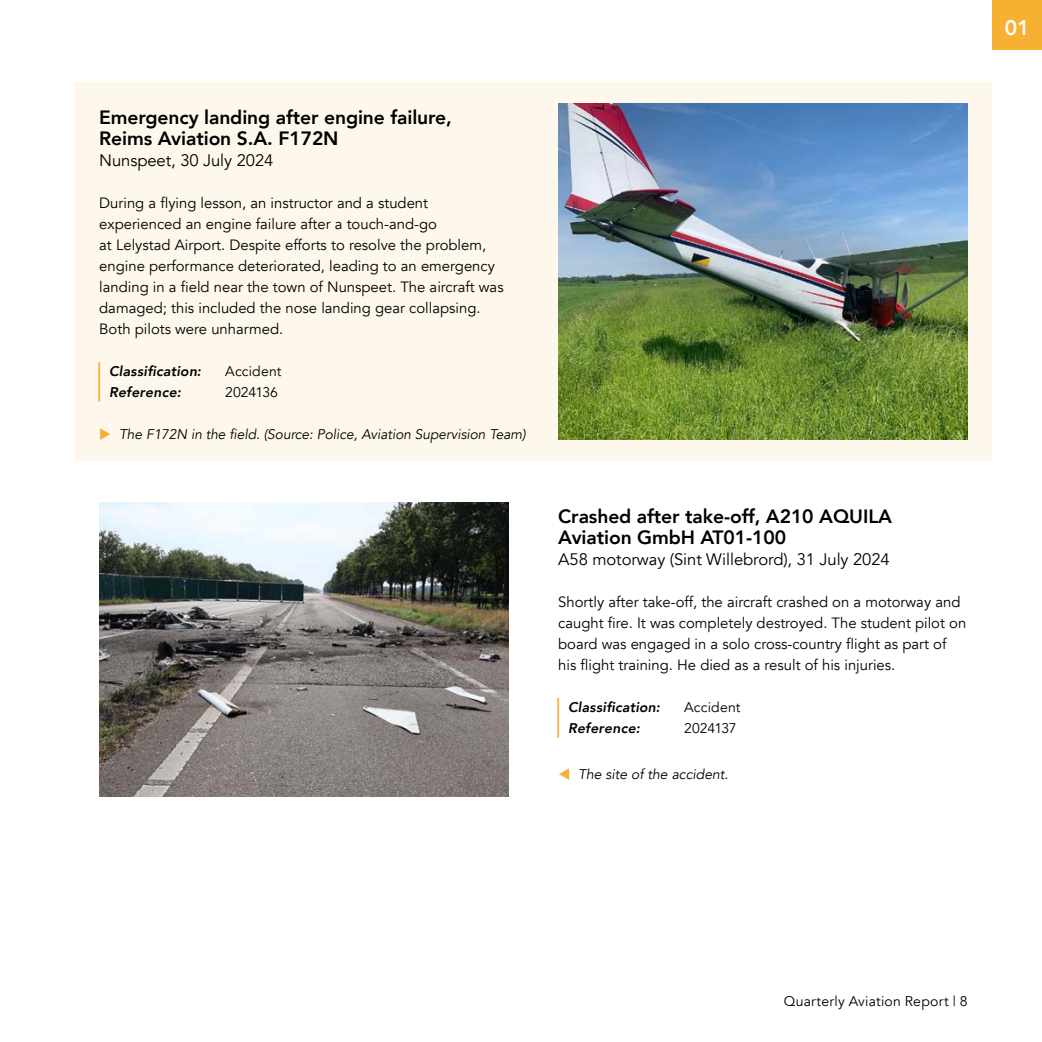
<style>
.page{position:relative;width:1042px;height:1042px;background:#fff}
.page>*{position:absolute;margin:0;border:0;box-sizing:border-box;transform-origin:0 0}
.t1{font:800 21px "Avenir";color:#fff}
.H3_-_Artikelkop{font:800 19.25px/21px "Avenir";letter-spacing:-.005em;color:#000}
.H3_-_Artikelkop_onderkop{font:16.62px "Avenir";letter-spacing:-.005em;color:#000}
.P_-_plattetekst{font:14.88px/21px "Avenir";color:#000}
.t2{font:italic 14px "Avenir";color:#000}
.P_-_classifcatie_incident{font:italic 800 14px "Avenir";letter-spacing:.015em;color:#000}
.P_-_classifcatie_incident-2{font:14px "Avenir";letter-spacing:.01em;color:#000}
.P_-_classifcatie_incident-3{font:14px "Avenir";letter-spacing:-.02em;color:#000}
.P_-_classifcatie_incident-4{font:14px "Avenir";letter-spacing:-.01em;color:#000}
</style>
<div class="page">
<img style="left:99px;top:502px;width:409px;height:294px">
<hr style="left:557px;top:698px;width:2px;height:40px;background:#f8b032">
<div style="left:74px;top:82px;width:918px;height:378px;background:#fef7eb"></div>
<hr style="left:98px;top:362px;width:2px;height:40px;background:#f8b032">
<img style="left:558px;top:103px;width:409px;height:336px">
<div style="left:992px;top:0;width:50px;height:50px;background:#f8b032"></div>
<p class="H3_-_Artikelkop" style="left:99px;top:107px;width:354px">Emergency landing after engine failure,<br>Reims Aviation S.A. F172N</p>
<p class="H3_-_Artikelkop_onderkop" style="left:99px;top:150px;width:176px">Nunspeet, 30 July 2024</p>
<p class="P_-_plattetekst" style="left:99px;top:193px;width:406px">During a flying lesson, an instructor and a student experienced an engine failure after a touch-and-go<br>at Lelystad Airport. Despite efforts to resolve the problem, engine performance deteriorated, leading to an emergency landing in a field near the town of Nunspeet. The aircraft was damaged; this included the nose landing gear collapsing.<br>Both pilots were unharmed.</p>
<p class="P_-_classifcatie_incident" style="left:109px;top:363px;width:93px">Classification:</p>
<p class="P_-_classifcatie_incident-2" style="left:225px;top:363px;width:58px">Accident</p>
<p class="P_-_classifcatie_incident" style="left:109px;top:384px;width:73px">Reference:</p>
<p class="P_-_classifcatie_incident-4" style="left:225px;top:384px;width:54px">2024136</p>
<p class="t2" style="left:119px;top:426px;width:408px">The F172N in the field. (Source: Police, Aviation Supervision Team)</p>
<p class="H3_-_Artikelkop" style="left:558px;top:506px;width:335px">Crashed after take-off, A210 AQUILA<br>Aviation GmbH AT01-100</p>
<p class="H3_-_Artikelkop_onderkop" style="left:558px;top:549px;width:333px">A58 motorway (Sint Willebrord), 31 July 2024</p>
<p class="P_-_plattetekst" style="left:558px;top:592px;width:410px">Shortly after take-off, the aircraft crashed on a motorway and caught fire. It was completely destroyed. The student pilot on board was engaged in a solo cross-country flight as part of his flight training. He died as a result of his injuries.</p>
<p class="P_-_classifcatie_incident" style="left:568px;top:699px;width:93px">Classification:</p>
<p class="P_-_classifcatie_incident-2" style="left:684px;top:699px;width:58px">Accident</p>
<p class="P_-_classifcatie_incident" style="left:568px;top:720px;width:73px">Reference:</p>
<p class="P_-_classifcatie_incident-3" style="left:684px;top:720px;width:54px">2024137</p>
<p class="t2" style="left:578px;top:765px;width:152px">The site of the accident.</p>
<h1 class="t1" style="left:1004px;top:12px;width:26px">01</h1>
<p class="P_-_classifcatie_incident-2" style="left:784px;top:993px;width:185px">Quarterly Aviation Report | 8</p>
</div>
